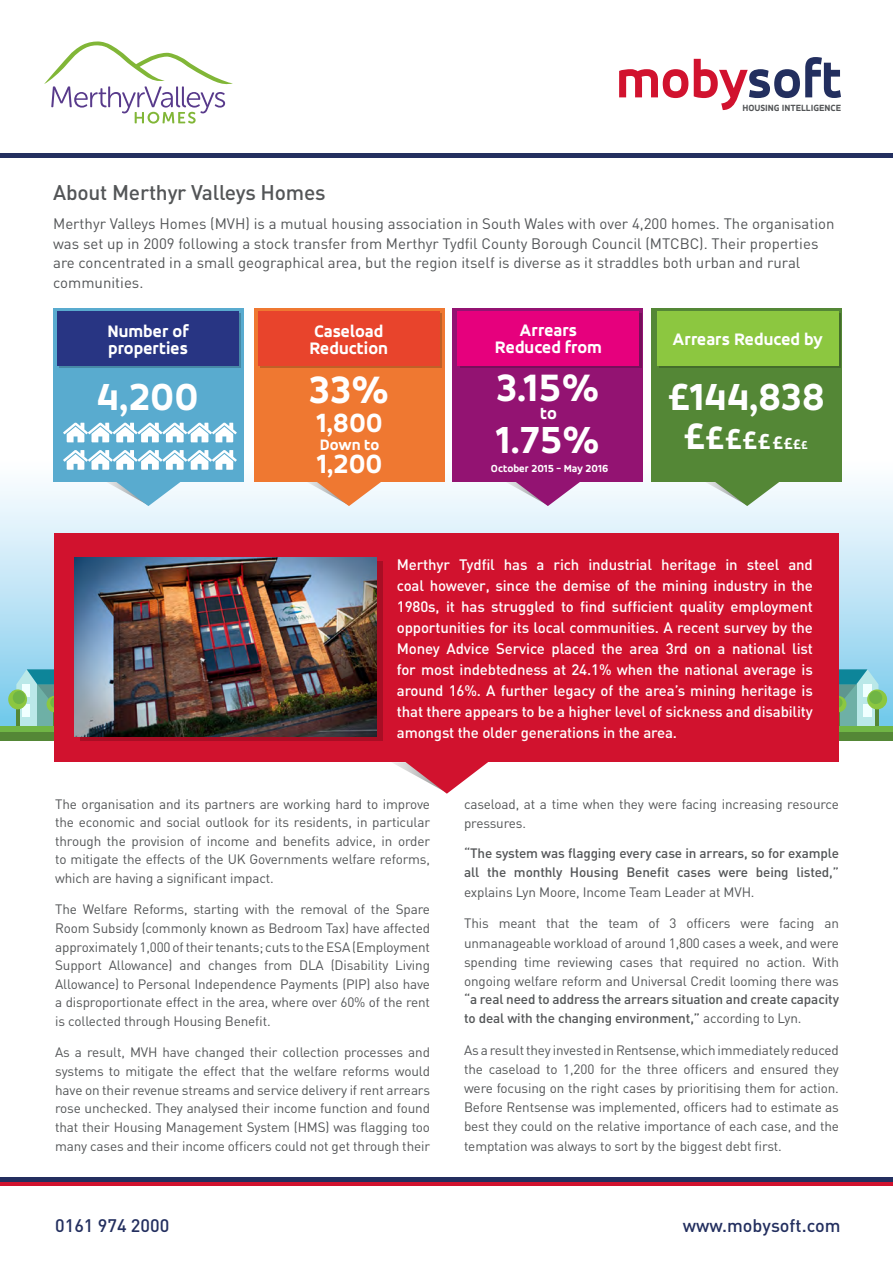
<style>
.page{position:relative;width:893px;height:1263px;background:#fff}
.page>*{position:absolute;margin:0;border:0;box-sizing:border-box;transform-origin:0 0}
.t1{font:800 40.5px "Accord Alternate";color:#fff}
.t2{font:800 40.05px "Accord Alternate";color:#fff}
.t3{font:800 39.15px "Accord Alternate";color:#fff}
.t4{font:800 28.05px "Accord Alternate";color:#fff}
.t5{font:500 21px "DIN";letter-spacing:-.01em;color:#535557}
.t6{font:500 18px "DIN";color:#232f5f}
.t7{font:800 17.7px/16.5px "Accord Alternate";color:#fff}
.t8{font:800 16.05px "Accord Alternate";color:#fff}
.t9{font:500 15px/21px "DIN";letter-spacing:-.01em;color:#fff;text-align:justify}
.t10{font:15px/19.5px "DIN";color:#535557}
.t11{font:13.5px/18.6px "DIN";letter-spacing:-.01em;color:#535557;text-align:justify}
.t12{font:500 13.5px/19.2px "DIN";letter-spacing:-.01em;color:#535557}
.t13{font:800 10.95px "Accord Alternate";color:#fff}
.t14{font:800 9.6px "Accord Alternate";color:#535557}
.s1{font-size:34.35px}
.s2{font-size:30.6px}
.s3{font-size:26.85px}
.s4{font-size:23.1px}
.s5{font-size:19.35px}
.s6{font-size:16.95px}
.s7{font-size:14.55px}
.s8{font-size:12.3px}
.s9{font-weight:400}
</style>
<div class="page">
<div style="left:0;top:461px;width:893px;height:265px;background:linear-gradient(to bottom,#fffafc,#76caec)"></div>
<svg style="left:839px;top:669px;width:39px;height:57px;background:#83c2c3"></svg>
<hr style="left:837px;top:711px;width:3px;height:14px;background:#548736">
<hr style="left:875px;top:708px;width:4px;height:17px;background:#548736">
<div style="left:830px;top:696px;width:16px;height:16px;background:#8cc740;border-radius:50%"></div>
<div style="left:832px;top:697px;width:10px;height:11px;background:#70b545;border-radius:50%"></div>
<div style="left:867px;top:689px;width:20px;height:20px;background:#8cc740;border-radius:50%"></div>
<div style="left:869px;top:691px;width:13px;height:13px;background:#70b545;border-radius:50%"></div>
<svg style="left:16px;top:669px;width:38px;height:57px;background:#82c1c2"></svg>
<hr style="left:53px;top:711px;width:3px;height:14px;background:#548736">
<hr style="left:16px;top:708px;width:3px;height:17px;background:#548736">
<div style="left:47px;top:696px;width:15px;height:16px;background:#8cc740;border-radius:50%"></div>
<div style="left:50px;top:697px;width:10px;height:11px;background:#70b545;border-radius:50%"></div>
<svg style="left:8px;top:689px;width:19px;height:20px"></svg>
<div style="left:13px;top:691px;width:12px;height:13px;background:#70b545;border-radius:50%"></div>
<svg style="left:0;top:726px;width:893px;height:7px"></svg>
<div style="left:0;top:733px;width:893px;height:8px;background:#548736"></div>
<hr style="left:0;top:153px;width:893px;height:4px;background:#232f5f">
<svg style="left:44px;top:41px;width:189px;height:83px"></svg>
<svg style="left:619px;top:69px;width:69px;height:29px"></svg>
<svg style="left:694px;top:57px;width:147px;height:53px"></svg>
<div style="left:54px;top:534px;width:785px;height:228px;background:#d1122e"></div>
<div style="left:80px;top:561px;width:303px;height:180px;background:#a80e24"></div>
<img style="left:74px;top:557px;width:303px;height:180px">
<svg style="left:392px;top:762px;width:96px;height:32px"></svg>
<svg style="left:105px;top:482px;width:77px;height:24px"></svg>
<div style="left:53px;top:308px;width:191px;height:174px;background:#59abcf"></div>
<svg style="left:305px;top:482px;width:77px;height:24px"></svg>
<div style="left:254px;top:308px;width:190px;height:174px;background:#ef7831"></div>
<div style="left:59px;top:313px;width:182px;height:55px;background:#4789a6"></div>
<svg style="left:260px;top:313px;width:181px;height:55px"></svg>
<div style="left:57px;top:312px;width:182px;height:54px;background:#283583"></div>
<div style="left:258px;top:312px;width:181px;height:54px;background:#e8442c"></div>
<svg style="left:504px;top:482px;width:77px;height:24px"></svg>
<div style="left:453px;top:308px;width:190px;height:174px;background:#931372"></div>
<div style="left:460px;top:313px;width:181px;height:55px;background:#760f5b"></div>
<div style="left:458px;top:312px;width:181px;height:54px;background:#e6007d"></div>
<svg style="left:703px;top:482px;width:77px;height:24px"></svg>
<div style="left:652px;top:308px;width:190px;height:174px;background:#548736"></div>
<svg style="left:659px;top:313px;width:181px;height:55px"></svg>
<div style="left:657px;top:312px;width:181px;height:54px;background:#8cc740"></div>
<svg style="left:63px;top:422px;width:174px;height:20px"></svg>
<svg style="left:63px;top:450px;width:174px;height:20px"></svg>
<svg style="left:0;top:1181px;width:893px;height:4px;background:#a5193a"></svg>
<hr style="left:0;top:1177px;width:893px;height:4px;background:#232f5f">
<p class="t14" style="left:742px;top:102px;width:100px">HOUSING INTELLIGENCE</p>
<h3 class="t5" style="left:53px;top:179px;width:274px">About Merthyr Valleys Homes</h3>
<p class="t10" style="left:53px;top:214px;width:783px">Merthyr Valleys Homes (MVH) is a mutual housing association in South Wales with over 4,200 homes. The organisation was set up in 2009 following a stock transfer from Merthyr Tydfil County Borough Council (MTCBC). Their properties are concentrated in a small geographical area, but the region itself is diverse as it straddles both urban and rural communities.</p>
<h3 class="t7" style="left:107px;top:323px;width:83px">Number of properties</h3>
<h3 class="t7" style="left:309px;top:323px;width:80px">Caseload<br>Reduction</h3>
<h2 class="t2" style="left:97px;top:372px;width:103px">4,200</h2>
<h3 class="t7" style="left:495px;top:322px;width:108px;text-align:center">Arrears<br>Reduced from</h3>
<h1 class="t1" style="left:309px;top:365px;width:82px">33%</h1>
<h1 class="t1" style="left:496px;top:363px;width:104px">3.15%</h1>
<h3 class="t4" style="left:316px;top:405px;width:68px">1,800</h3>
<p class="t8" style="left:320px;top:434px;width:61px">Down to</p>
<h3 class="t4" style="left:317px;top:447px;width:67px">1,200</h3>
<h3 class="t7" style="left:540px;top:404px;width:18px">to</h3>
<h2 class="t2" style="left:496px;top:416px;width:105px">1.75%</h2>
<p class="t13" style="left:491px;top:461px;width:119px">October 2015 - May 2016</p>
<h3 class="t7" style="left:672px;top:331px;width:152px">Arrears Reduced by</h3>
<h2 class="t2" style="left:668px;top:372px;width:158px">£144,838</h2>
<h3 class="t3" style="left:684px;top:412px;width:125px">£<span class="s1">£</span><span class="s2">£</span><span class="s3">£</span><span class="s4">£</span><span class="s5">£</span> <span class="s6">£</span> <span class="s7">£</span> <span class="s8">£</span></h3>
<p class="t9" style="left:397px;top:553px;width:418px">Merthyr Tydfil has a rich industrial heritage in steel and coal however, since the demise of the mining industry in the 1980s, it has struggled to find sufficient quality employment opportunities for its local communities. A recent survey by the Money Advice Service placed the area 3rd on a national list for most indebtedness at 24.1% when the national average is around 16%. A further legacy of the area’s mining heritage is that there appears to be a higher level of sickness and disability amongst the older generations in the area.</p>
<p class="t11" style="left:55px;top:794px;width:376px">The organisation and its partners are working hard to improve the economic and social outlook for its residents, in particular through the provision of income and benefits advice, in order to mitigate the effects of the UK Governments welfare reforms, which are having a significant impact.</p>
<p class="t11" style="left:55px;top:900px;width:376px">The Welfare Reforms, starting with the removal of the Spare Room Subsidy (commonly known as Bedroom Tax) have affected approximately 1,000 of their tenants; cuts to the ESA (Employment Support Allowance) and changes from DLA (Disability Living Allowance) to Personal Independence Payments (PIP) also have a disproportionate effect in the area, where over 60% of the rent is collected through Housing Benefit.</p>
<p class="t11" style="left:55px;top:1043px;width:376px">As a result, MVH have changed their collection processes and systems to mitigate the effect that the welfare reforms would have on their revenue streams and service delivery if rent arrears rose unchecked. They analysed their income function and found that their Housing Management System (HMS) was flagging too many cases and their income officers could not get through their</p>
<p class="t11" style="left:464px;top:794px;width:376px;line-height:19.2px">caseload, at a time when they were facing increasing resource pressures.</p>
<p class="t12" style="left:464px;top:843px;width:376px">“The system was flagging every case in arrears, so for example all the monthly Housing Benefit cases were being listed,”</p>
<p class="t11" style="left:464px;top:882px;width:292px">explains Lyn Moore, Income Team Leader at MVH.</p>
<p class="t11" style="left:464px;top:914px;width:376px;line-height:19.2px">This meant that the team of 3 officers were facing an unmanageable workload of around 1,800 cases a week, and were spending time reviewing cases that required no action. With ongoing welfare reform and Universal Credit looming there was</p>
<p class="t12" style="left:464px;top:989px;width:376px">“a real need to address the arrears situation and create capacity to deal with the changing environment,” <span class="s9">according to Lyn.</span></p>
<p class="t11" style="left:464px;top:1040px;width:376px;line-height:19.2px">As a result they invested in Rentsense, which immediately reduced the caseload to 1,200 for the three officers and ensured they were focusing on the right cases by prioritising them for action.<br>Before Rentsense was implemented, officers had to estimate as best they could on the relative importance of each case, and the temptation was always to sort by the biggest debt first.</p>
<h3 class="t6" style="left:55px;top:1214px;width:116px">0161 974 2000</h3>
<h3 class="t6" style="left:683px;top:1214px;width:159px">www.mobysoft.com</h3>
</div>
